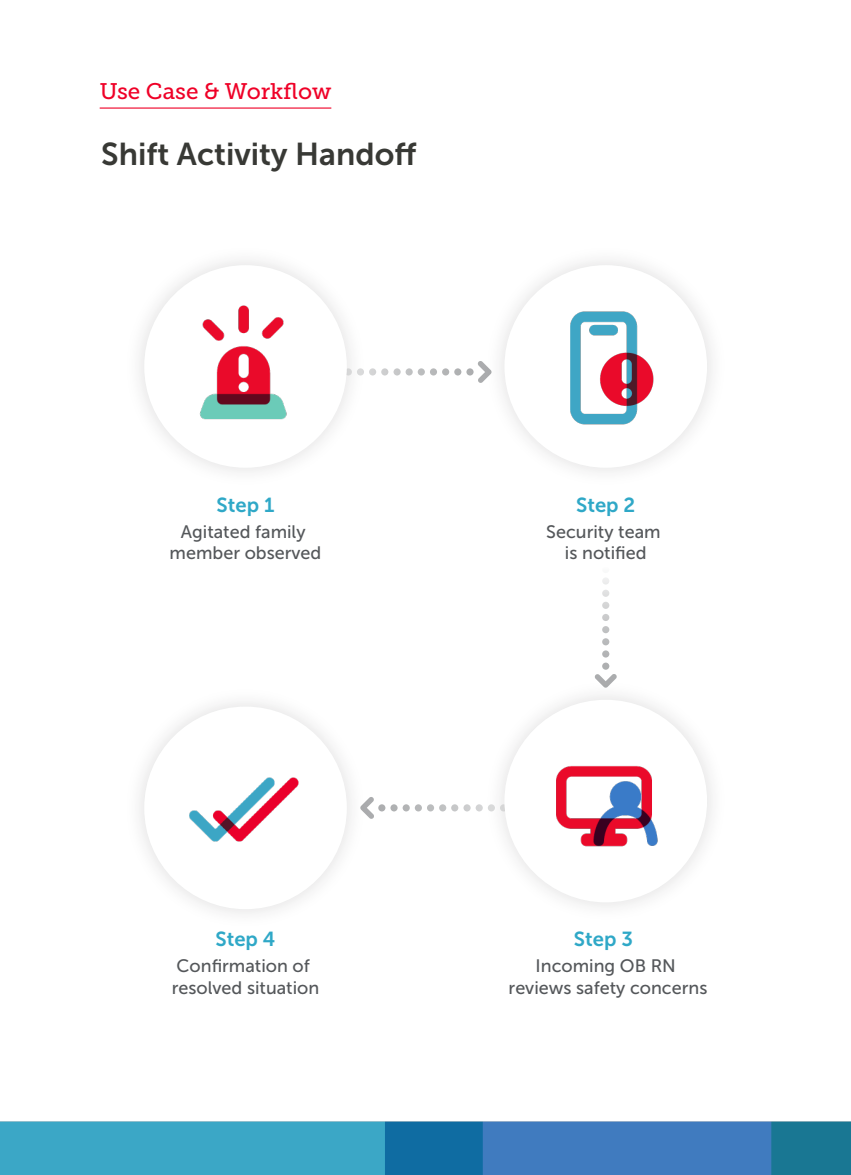
<style>
.page{position:relative;width:851px;height:1175px;background:#fff}
.page>*{position:absolute;margin:0;border:0;box-sizing:border-box;transform-origin:0 0}
.t1{font:31.5px "Museo Sans 700";color:#383935}
.t2{font:22.5px "Museo Slab 500";color:#ef0027}
.t3{font:20.25px "Museo Sans 700";color:#2fa8c7}
.t4{font:18px/21.6px "Museo Sans 500";color:#54575a;text-align:center}
</style>
<div class="page">
<img style="left:0;top:1121px;width:850px;height:53px">
<svg style="left:374px;top:368px;width:100px;height:8px"></svg>
<svg style="left:378px;top:804px;width:99px;height:8px"></svg>
<img style="left:139px;top:260px;width:235px;height:212px">
<div style="left:144px;top:265px;width:203px;height:203px;background:#fff;border-radius:50%"></div>
<img style="left:139px;top:702px;width:235px;height:212px">
<div style="left:144px;top:706px;width:203px;height:203px;background:#fff;border-radius:50%"></div>
<img style="left:477px;top:260px;width:235px;height:212px">
<div style="left:504px;top:265px;width:203px;height:203px;background:#fff;border-radius:50%"></div>
<img style="left:477px;top:687px;width:235px;height:220px">
<div style="left:504px;top:699px;width:203px;height:203px;background:#fff;border-radius:50%"></div>
<svg style="left:594px;top:578px;width:23px;height:109px"></svg>
<hr style="left:100px;top:107px;width:231px;height:2px;background:#ef0027">
<img style="left:556px;top:765px;width:102px;height:82px">
<img style="left:570px;top:311px;width:84px;height:114px">
<img style="left:189px;top:777px;width:110px;height:65px">
<img style="left:199px;top:305px;width:88px;height:115px">
<p class="t2" style="left:100px;top:79px;width:233px">Use Case &amp; Workflow</p>
<p class="t1" style="left:101px;top:136px;width:316px">Shift Activity Handoff</p>
<p class="t3" style="left:217px;top:493px;width:59px">Step 1</p>
<p class="t4" style="left:170px;top:521px;width:153px">Agitated family member observed</p>
<p class="t3" style="left:576px;top:493px;width:61px">Step 2</p>
<p class="t4" style="left:546px;top:521px;width:116px">Security team is notified</p>
<p class="t3" style="left:215px;top:928px;width:61px">Step 4</p>
<p class="t4" style="left:172px;top:955px;width:149px;text-align:left">Confirmation of resolved situation</p>
<p class="t3" style="left:574px;top:928px;width:60px">Step 3</p>
<p class="t4" style="left:508px;top:955px;width:200px">Incoming OB RN reviews safety concerns</p>
</div>
